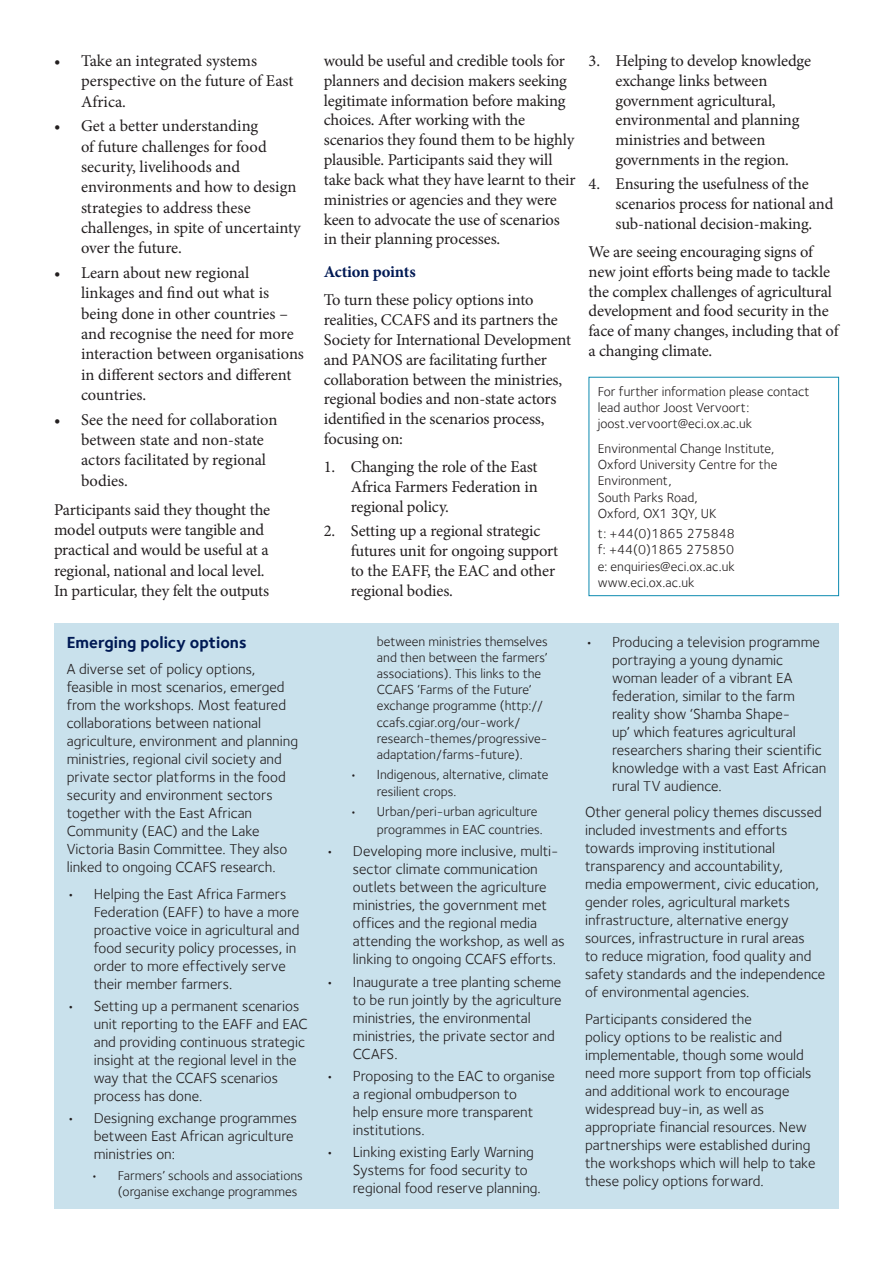
<style>
.page{position:relative;width:893px;height:1263px;background:#fff}
.page>*{position:absolute;margin:0;border:0;box-sizing:border-box;transform-origin:0 0}
.t1{font:16.5px/19.8px "Minion Pro";letter-spacing:-.01em;color:#231f20}
.t2{font:700 16.5px "Foundry Sterling";color:#001954}
.t3{font:700 16.5px "Minion Pro";letter-spacing:-.015em;color:#001954}
.t4{font:15px/18px "Foundry Sterling";color:#231f20}
.t5{font:13.5px/16.2px "Foundry Sterling";color:#231f20}
</style>
<div class="page">
<div style="left:589px;top:377px;width:250px;height:219px;border:1px solid #0d8aaf"></div>
<div style="left:54px;top:623px;width:785px;height:586px;background:#c9e1ec"></div>
<p class="t1" style="left:81px;top:51px;width:214px;line-height:20.4px;text-indent:-27px">• Take an integrated systems perspective on the future of East<br>Africa.</p>
<p class="t1" style="left:81px;top:116px;width:221px;line-height:20.4px;text-indent:-27px">• Get a better understanding<br>of future challenges for food security, livelihoods and environments and how to design strategies to address these challenges, in spite of uncertainty over the future.</p>
<p class="t1" style="left:81px;top:263px;width:224px;line-height:20.4px;text-indent:-27px">• Learn about new regional linkages and find out what is being done in other countries – and recognise the need for more interaction between organisations in different sectors and different countries.</p>
<p class="t1" style="left:81px;top:409px;width:198px;line-height:20.4px;text-indent:-27px">• See the need for collaboration between state and non-state actors facilitated by regional bodies.</p>
<p class="t1" style="left:54px;top:499px;width:218px;line-height:20.4px">Participants said they thought the model outputs were tangible and practical and would be useful at a regional, national and local level.<br>In particular, they felt the outputs</p>
<p class="t2" style="left:67px;top:632px;width:181px">Emerging policy options</p>
<p class="t4" style="left:67px;top:660px;width:233px">A diverse set of policy options, feasible in most scenarios, emerged from the workshops. Most featured collaborations between national agriculture, environment and planning ministries, regional civil society and private sector platforms in the food security and environment sectors together with the East African Community (EAC) and the Lake Victoria Basin Committee. They also linked to ongoing CCAFS research.</p>
<p class="t4" style="left:94px;top:885px;width:207px;text-indent:-27px">• Helping the East Africa Farmers<br>Federation (EAFF) to have a more proactive voice in agricultural and food security policy processes, in order to more effectively serve their member farmers.</p>
<p class="t4" style="left:94px;top:997px;width:215px;text-indent:-27px">• Setting up a permanent scenarios unit reporting to the EAFF and EAC and providing continuous strategic insight at the regional level in the way that the CCAFS scenarios process has done.</p>
<p class="t4" style="left:94px;top:1109px;width:205px;text-indent:-27px">• Designing exchange programmes between East African agriculture ministries on:</p>
<p class="t5" style="left:118px;top:1167px;width:187px;text-indent:-27px">• Farmers’ schools and associations (organise exchange programmes</p>
<p class="t1" style="left:324px;top:51px;width:253px">would be useful and credible tools for planners and decision makers seeking legitimate information before making choices. After working with the scenarios they found them to be highly plausible. Participants said they will take back what they have learnt to their ministries or agencies and they were keen to advocate the use of scenarios in their planning processes.</p>
<p class="t3" style="left:324px;top:260px;width:93px">Action points</p>
<p class="t1" style="left:324px;top:290px;width:249px">To turn these policy options into realities, CCAFS and its partners the Society for International Development and PANOS are facilitating further collaboration between the ministries, regional bodies and non-state actors identified in the scenarios process, focusing on:</p>
<p class="t1" style="left:351px;top:457px;width:188px;text-align:justify;text-indent:-27px">1. Changing the role of the East Africa Farmers Federation in regional policy.</p>
<p class="t1" style="left:351px;top:521px;width:209px;text-indent:-27px">2. Setting up a regional strategic futures unit for ongoing support to the EAFF, the EAC and other regional bodies.</p>
<p class="t1" style="left:616px;top:51px;width:197px;text-indent:-27px">3. Helping to develop knowledge exchange links between government agricultural, environmental and planning ministries and between governments in the region.</p>
<p class="t1" style="left:616px;top:174px;width:219px;text-indent:-27px">4. Ensuring the usefulness of the scenarios process for national and sub-national decision-making.</p>
<p class="t1" style="left:589px;top:242px;width:251px">We are seeing encouraging signs of new joint efforts being made to tackle the complex challenges of agricultural development and food security in the face of many changes, including that of a changing climate.</p>
<p class="t5" style="left:598px;top:383px;width:213px">For further information please contact lead author Joost Vervoort:</p>
<p class="t5" style="left:598px;top:415px;width:156px">joost.vervoort@eci.ox.ac.uk</p>
<p class="t5" style="left:598px;top:440px;width:178px">Environmental Change Institute,</p>
<p class="t5" style="left:598px;top:456px;width:181px">Oxford University Centre for the<br>Environment,</p>
<p class="t5" style="left:598px;top:489px;width:101px">South Parks Road,</p>
<p class="t5" style="left:598px;top:505px;width:120px">Oxford, OX1 3QY, UK</p>
<p class="t5" style="left:598px;top:525px;width:138px">t: +44(0)1865 275848</p>
<p class="t5" style="left:598px;top:542px;width:138px">f: +44(0)1865 275850</p>
<p class="t5" style="left:598px;top:558px;width:139px">e: enquiries@eci.ox.ac.uk</p>
<p class="t5" style="left:598px;top:574px;width:98px">www.eci.ox.ac.uk</p>
<p class="t5" style="left:377px;top:633px;width:172px">between ministries themselves and then between the farmers’ associations). This links to the<br>CCAFS ‘Farms of the Future’ exchange programme (http:// ccafs.cgiar.org/our-work/ research-themes/progressive&shy;adaptation/farms-future).</p>
<p class="t5" style="left:377px;top:767px;width:173px;text-indent:-27px">• Indigenous, alternative, climate resilient crops.</p>
<p class="t5" style="left:377px;top:802px;width:167px;line-height:18px;text-indent:-27px">• Urban/peri-urban agriculture programmes in EAC countries.</p>
<p class="t4" style="left:353px;top:842px;width:213px;text-indent:-27px">• Developing more inclusive, multi&shy;sector climate communication outlets between the agriculture ministries, the government met offices and the regional media attending the workshop, as well as linking to ongoing CCAFS efforts.</p>
<p class="t4" style="left:353px;top:972px;width:210px;text-indent:-27px">• Inaugurate a tree planting scheme to be run jointly by the agriculture ministries, the environmental ministries, the private sector and<br>CCAFS.</p>
<p class="t4" style="left:353px;top:1067px;width:204px;text-indent:-27px">• Proposing to the EAC to organise a regional ombudperson to<br>help ensure more transparent institutions.</p>
<p class="t4" style="left:353px;top:1143px;width:189px;text-indent:-27px">• Linking existing Early Warning<br>Systems for food security to regional food reserve planning.</p>
<p class="t4" style="left:612px;top:632px;width:216px;text-indent:-27px">• Producing a television programme portraying a young dynamic woman leader of a vibrant EA federation, similar to the farm reality show ‘Shamba Shape-<br>up’ which features agricultural researchers sharing their scientific knowledge with a vast East African rural TV audience.</p>
<p class="t4" style="left:585px;top:803px;width:242px">Other general policy themes discussed included investments and efforts towards improving institutional transparency and accountability,<br>media empowerment, civic education, gender roles, agricultural markets infrastructure, alternative energy sources, infrastructure in rural areas<br>to reduce migration, food quality and safety standards and the independence of environmental agencies.</p>
<p class="t4" style="left:585px;top:1009px;width:232px">Participants considered the<br>policy options to be realistic and implementable, though some would need more support from top officials and additional work to encourage widespread buy-in, as well as appropriate financial resources. New partnerships were established during the workshops which will help to take these policy options forward.</p>
</div>
